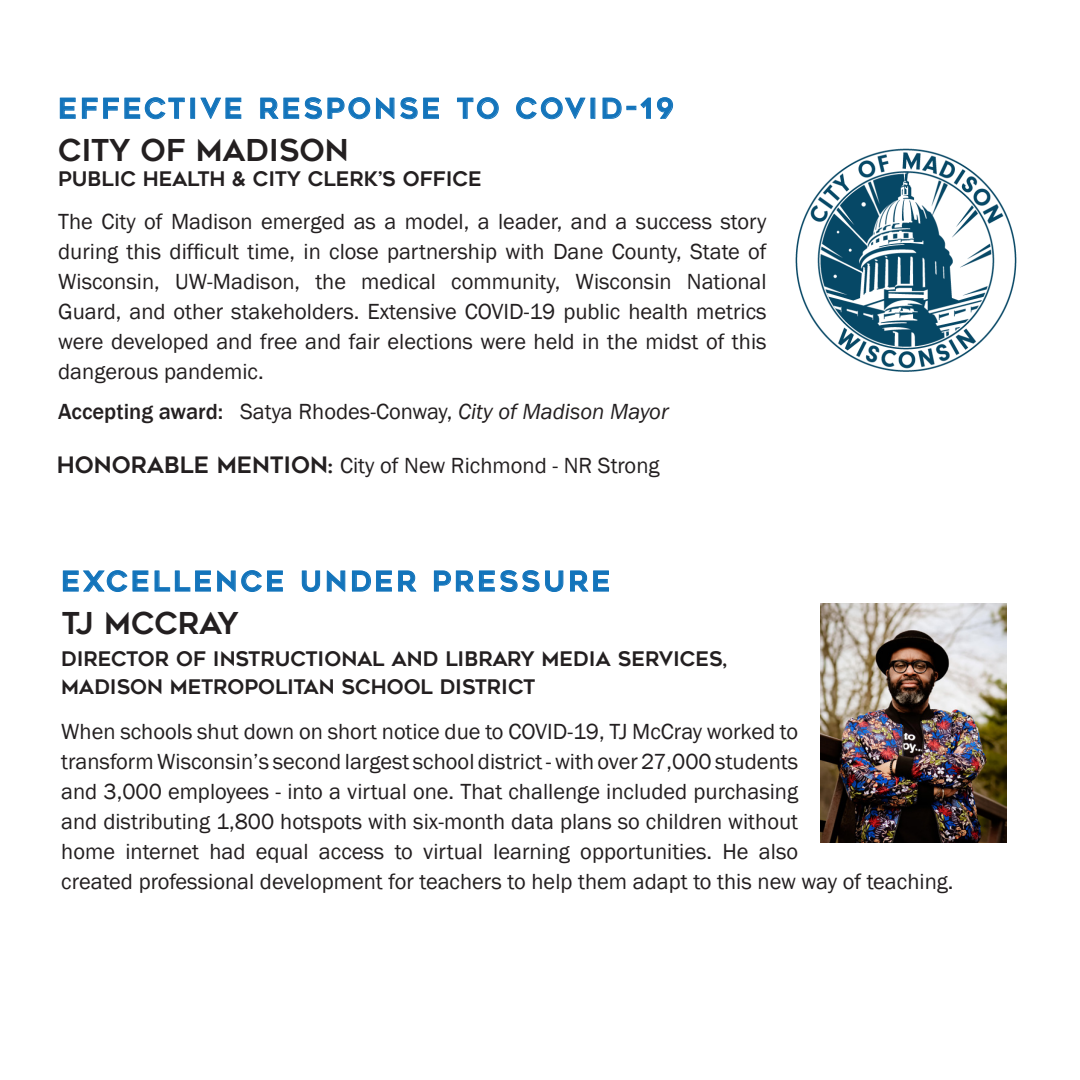
<style>
.page{position:relative;width:1080px;height:1080px;background:#fff}
.page>*{position:absolute;margin:0;border:0;box-sizing:border-box;transform-origin:0 0}
.t1{font:30px "Geometos";color:#231f20}
.t2{font:27.5px "Geometos";letter-spacing:.12em;color:#1374bb}
.t3{font:22.5px/30px "Franklin Gothic";color:#231f20}
.t4{font:20px/27.5px "Geometos";color:#231f20}
.s1{font-weight:500}
.s2{font-style:italic}
.s3{font-family:"Geometos"}
</style>
<div class="page">
<svg style="left:63px;top:570px;width:85px;height:22px"></svg>
<svg style="left:155px;top:571px;width:56px;height:21px"></svg>
<svg style="left:217px;top:570px;width:66px;height:22px"></svg>
<svg style="left:302px;top:571px;width:18px;height:21px"></svg>
<svg style="left:327px;top:571px;width:18px;height:21px"></svg>
<svg style="left:352px;top:571px;width:40px;height:21px"></svg>
<svg style="left:398px;top:571px;width:19px;height:21px"></svg>
<svg style="left:434px;top:570px;width:129px;height:22px"></svg>
<svg style="left:570px;top:571px;width:39px;height:21px"></svg>
<img style="left:821px;top:603px;width:185px;height:239px">
<svg style="left:60px;top:98px;width:16px;height:21px"></svg>
<svg style="left:82px;top:97px;width:103px;height:22px"></svg>
<div style="left:191px;top:98px;width:4px;height:21px;border:1px solid #1374bb"></div>
<svg style="left:200px;top:98px;width:41px;height:21px"></svg>
<svg style="left:260px;top:97px;width:110px;height:22px"></svg>
<svg style="left:376px;top:98px;width:18px;height:21px"></svg>
<svg style="left:400px;top:97px;width:39px;height:22px"></svg>
<svg style="left:457px;top:97px;width:42px;height:22px"></svg>
<svg style="left:516px;top:97px;width:70px;height:22px"></svg>
<svg style="left:603px;top:97px;width:48px;height:22px"></svg>
<svg style="left:657px;top:97px;width:16px;height:22px"></svg>
<img style="left:795px;top:148px;width:222px;height:224px">
<p class="t2" style="left:58px;top:93px;width:617px">EFFECTIVE RESPONSE TO COVID-19</p>
<p class="t1" style="left:58px;top:133px;width:292px">CITY OF MADISON</p>
<p class="t4" style="left:58px;top:165px;width:425px">PUBLIC HEALTH &amp; CITY CLERK’S OFFICE</p>
<p class="t3" style="left:58px;top:207px;width:710px;text-align:justify">The City of Madison emerged as a model, a leader, and a success story during this difficult time, in close partnership with Dane County, State of Wisconsin, UW-Madison, the medical community, Wisconsin National Guard, and other stakeholders. Extensive COVID-19 public health metrics were developed and free and fair elections were held in the midst of this dangerous pandemic.</p>
<p class="t3" style="left:58px;top:397px;width:612px"><span class="s1">Accepting award:</span> Satya Rhodes-Conway, <span class="s2">City of Madison Mayor</span></p>
<p class="t3" style="left:57px;top:451px;width:604px"><span class="s3">HONORABLE MENTION:</span> City of New Richmond - NR Strong</p>
<p class="t2" style="left:61px;top:566px;width:551px">EXCELLENCE UNDER PRESSURE</p>
<p class="t1" style="left:61px;top:606px;width:179px">TJ MCCRAY</p>
<p class="t4" style="left:61px;top:646px;width:667px">DIRECTOR OF INSTRUCTIONAL AND LIBRARY MEDIA SERVICES,<br>MADISON METROPOLITAN SCHOOL DISTRICT</p>
<p class="t3" style="left:61px;top:717px;width:894px">When schools shut down on short notice due to COVID-19, TJ McCray worked to<br>transform Wisconsin’s second largest school district - with over 27,000 students<br>and 3,000 employees - into a virtual one. That challenge included purchasing<br>and distributing 1,800 hotspots with six-month data plans so children without<br>home internet had equal access to virtual learning opportunities. He also<br>created professional development for teachers to help them adapt to this new way of teaching.</p>
</div>
